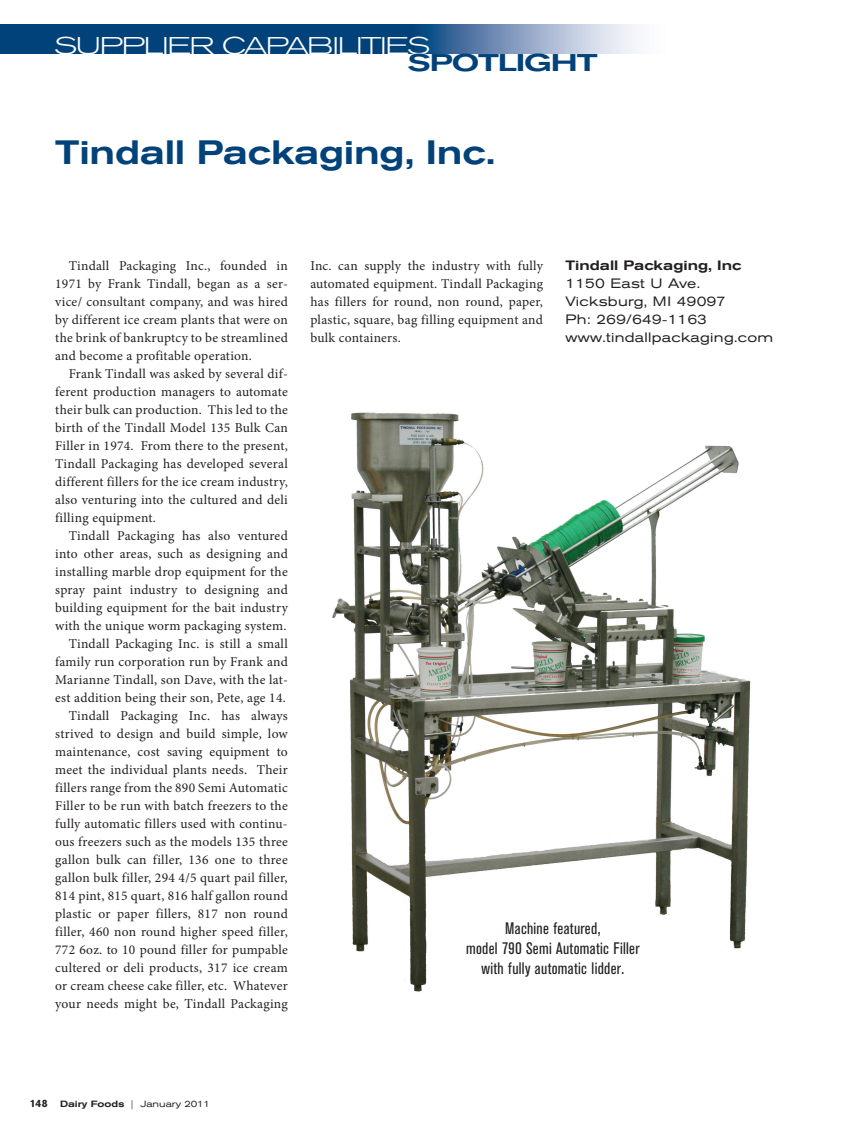
<style>
.page{position:relative;width:851px;height:1134px;background:#fff}
.page>*{position:absolute;margin:0;border:0;box-sizing:border-box;transform-origin:0 0}
.t1{font:500 expanded 33.45px "Akzidenz Grotesk BE";letter-spacing:-.01em;color:#004279}
.t2{font:300 expanded 24px "Akzidenz Grotesk BE";letter-spacing:-.05em;color:#fff;scale:1.2 1}
.t3{font:500 expanded 24px "Akzidenz Grotesk BE";letter-spacing:-.04em;color:#004279;scale:1.2 1}
.t4{font:condensed 16.5px/19.8px "Akzidenz Grotesk BE";letter-spacing:.02em;color:#231f20;text-align:center}
.t5{font:13.5px/18px "Minion Pro";letter-spacing:.02em;color:#231f20;text-align:justify}
.t6{font:expanded 13.5px/18px "Akzidenz Grotesk BE";letter-spacing:.02em;color:#231f20}
.t7{font:500 expanded 13.5px "Akzidenz Grotesk BE";color:#231f20}
.t8{font:expanded 9px "Akzidenz Grotesk BE";color:#231f20}
.s1{font-weight:700;font-stretch:normal;font-size:10.5px}
.s2{font-weight:500}
</style>
<div class="page">
<img style="left:0;top:24px;width:637px;height:30px">
<img style="left:332px;top:412px;width:419px;height:580px">
<h2 class="t2" style="left:54px;top:37px;width:315px">SUPPLIER CAPABILITIES</h2>
<h2 class="t3" style="left:407px;top:54px;width:160px">SPOTLIGHT</h2>
<h1 class="t1" style="left:55px;top:140px;width:442px">Tindall Packaging, Inc.</h1>
<p class="t5" style="left:55px;top:258px;width:234px;text-indent:14px">Tindall Packaging Inc., founded in 1971 by Frank Tindall, began as a ser&shy;vice/ consultant company, and was hired by different ice cream plants that were on the brink of bankruptcy to be streamlined and become a profitable operation.</p>
<p class="t5" style="left:55px;top:366px;width:234px;text-indent:14px">Frank Tindall was asked by several dif&shy;ferent production managers to automate their bulk can production. This led to the birth of the Tindall Model 135 Bulk Can Filler in 1974. From there to the present, Tindall Packaging has developed several different fillers for the ice cream industry, also venturing into the cultured and deli filling equipment.</p>
<p class="t5" style="left:55px;top:528px;width:234px;text-align:right">Tindall Packaging has also ventured into other areas, such as designing and installing marble drop equipment for the spray paint industry to designing and building equipment for the bait industry with the unique worm packaging system.<br>Tindall Packaging Inc. is still a small family run corporation run by Frank and Marianne Tindall, son Dave, with the lat&shy;est addition being their son, Pete, age 14.<br>Tindall Packaging Inc. has always strived to design and build simple, low maintenance, cost saving equipment to meet the individual plants needs. Their fillers range from the 890 Semi Automatic Filler to be run with batch freezers to the fully automatic fillers used with continu&shy;ous freezers such as the models 135 three gallon bulk can filler, 136 one to three gallon bulk filler, 294 4/5 quart pail filler, 814 pint, 815 quart, 816 half gallon round plastic or paper fillers, 817 non round filler, 460 non round higher speed filler, 772 6oz. to 10 pound filler for pumpable cultered or deli products, 317 ice cream or cream cheese cake filler, etc. Whatever your needs might be, Tindall Packaging</p>
<p class="t5" style="left:310px;top:257px;width:234px">Inc. can supply the industry with fully automated equipment. Tindall Packaging has fillers for round, non round, paper, plastic, square, bag filling equipment and bulk containers.</p>
<p class="t7" style="left:565px;top:260px;width:177px">Tindall Packaging, Inc</p>
<p class="t6" style="left:565px;top:276px;width:209px">1150 East U Ave.<br>Vicksburg, MI 49097<br>Ph: 269/649-1163 www.tindallpackaging.com</p>
<p class="t4" style="left:466px;top:920px;width:175px">Machine featured,<br>model 790 Semi Automatic Filler with fully automatic lidder.</p>
<p class="t8" style="left:30px;top:1101px;width:182px"><span class="s1">148</span> <span class="s2">Dairy Foods</span> | January 2011</p>
</div>
